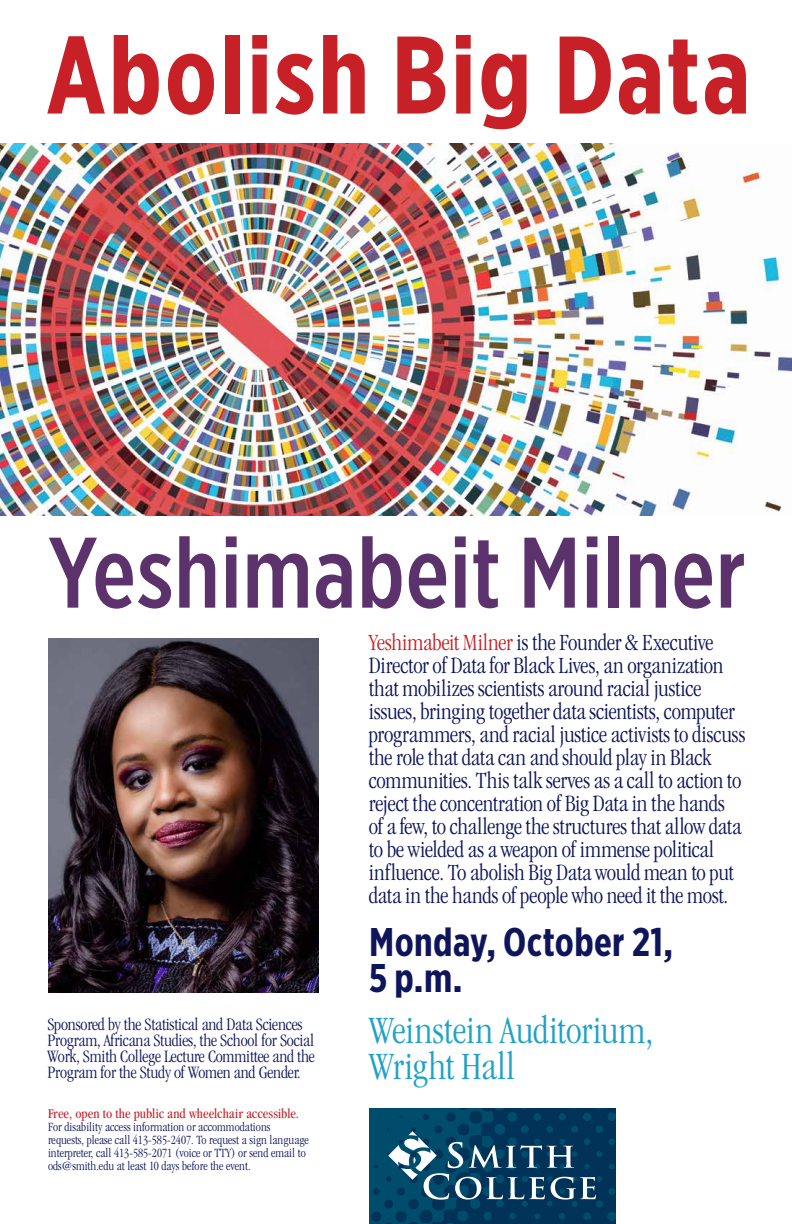
<style>
.page{position:relative;width:792px;height:1224px;background:#fff}
.page>*{position:absolute;margin:0;border:0;box-sizing:border-box;transform-origin:0 0}
.t1{font:700 110px "Gotham X Narrow";letter-spacing:.025em;color:#c72127}
.t2{font:500 100px "Gotham X Narrow";letter-spacing:.005em;color:#5c326d}
.t3{font:300 condensed 40px/36px "Garamond";letter-spacing:-.005em;color:#1fa2c5}
.t4{font:700 40px/36px "Gotham X Narrow";letter-spacing:.01em;color:#0e155b}
.t5{font:300 condensed 24px/23px "Garamond";letter-spacing:-.01em;color:#0e155b}
.t6{font:300 condensed 18px/16px "Garamond";letter-spacing:-.01em;color:#0e155b}
.t7{font:condensed 14px "Garamond";letter-spacing:.005em;color:#c72127}
.t8{font:300 condensed 13px/13px "Garamond";letter-spacing:.005em;color:#0e155b}
.s1{color:#c72127}
</style>
<div class="page">
<svg style="left:369px;top:1108px;width:247px;height:116px;background:#174f6e"></svg>
<img style="left:48px;top:638px;width:270px;height:354px">
<img style="left:0;top:144px;width:792px;height:372px">
<h1 class="t1" style="left:46px;top:7px;width:706px">Abolish Big Data</h1>
<h2 class="t2" style="left:48px;top:512px;width:699px">Yeshimabeit Milner</h2>
<p class="t6" style="left:48px;top:1017px;width:269px">Sponsored by the Statistical and Data Sciences Program, Africana Studies, the School for Social Work, Smith College Lecture Committee and the Program for the Study of Women and Gender.</p>
<p class="t7" style="left:48px;top:1106px;width:253px">Free, open to the public and wheelchair accessible.</p>
<p class="t8" style="left:48px;top:1121px;width:262px">For disability access information or accommodations requests, please call 413-585-2407. To request a sign language interpreter, call 413-585-2071 (voice or TTY) or send email to ods@smith.edu at least 10 days before the event.</p>
<p class="t5" style="left:369px;top:631px;width:378px"><span class="s1">Yeshimabeit Milner</span> is the Founder &amp; Executive Director of Data for Black Lives, an organization that mobilizes scientists around racial justice issues, bringing together data scientists, computer programmers, and racial justice activists to discuss the role that data can and should play in Black communities. This talk serves as a call to action to reject the concentration of Big Data in the hands of a few, to challenge the structures that allow data to be wielded as a weapon of immense political influence. To abolish Big Data would mean to put data in the hands of people who need it the most.</p>
<h3 class="t4" style="left:369px;top:924px;width:305px">Monday, October 21,<br>5 p.m.</h3>
<h3 class="t3" style="left:369px;top:1012px;width:285px">Weinstein Auditorium,<br>Wright Hall</h3>
</div>
